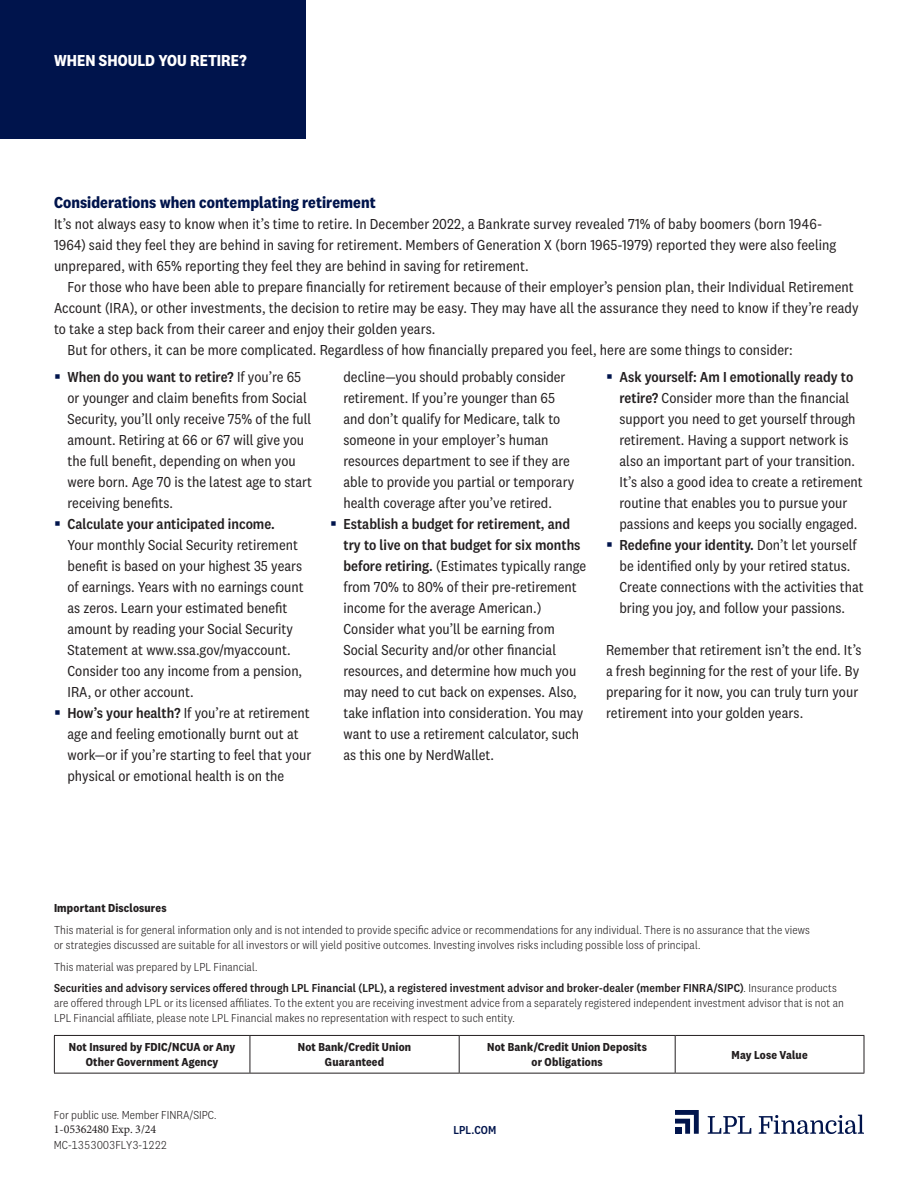
<style>
.page{position:relative;width:918px;height:1188px;background:#fff}
.page>*{position:absolute;margin:0;border:0;box-sizing:border-box;transform-origin:0 0}
.t1{font:700 16.5px "National 2 Narrow";color:#00144c}
.t2{font:700 16.5px "National 2 Narrow";letter-spacing:.005em;color:#fff}
.t3{font:15px/21px "National 2 Narrow";color:#231f20}
.t4{font:500 15px "National 2 Narrow";color:#231f20}
.t5{font:300 12px/15px "National 2 Narrow";letter-spacing:.01em;color:#231f20}
.t6{font:500 12px/21.8px "National 2 Narrow";letter-spacing:.01em;color:#231f20}
.t7{font:700 12px/15px "National 2 Narrow";letter-spacing:.015em;color:#231f20;text-align:center}
.t8{font:300 12px "National 2 Narrow";letter-spacing:-.01em;color:#231f20}
.t9{font:12px "Minion Pro";letter-spacing:-.01em;color:#231f20}
.t10{font:500 12px "National 2 Narrow";letter-spacing:.01em;color:#00144c}
.s1{font-weight:500}
.s2{font-weight:300}
</style>
<div class="page">
<svg style="left:675px;top:1110px;width:24px;height:24px"></svg>
<div style="left:675px;top:1127px;width:6px;height:7px;background:#00144c"></div>
<svg style="left:708px;top:1116px;width:43px;height:18px"></svg>
<svg style="left:759px;top:1115px;width:105px;height:19px"></svg>
<hr style="left:54px;top:1035px;width:196px;height:1px;background:#231f20">
<hr style="left:54px;top:1036px;width:1px;height:37px;background:#231f20">
<hr style="left:250px;top:1035px;width:209px;height:1px;background:#231f20">
<hr style="left:250px;top:1036px;width:1px;height:37px;background:#231f20">
<hr style="left:459px;top:1035px;width:216px;height:1px;background:#231f20">
<hr style="left:459px;top:1036px;width:1px;height:37px;background:#231f20">
<hr style="left:675px;top:1035px;width:189px;height:1px;background:#231f20">
<hr style="left:675px;top:1036px;width:1px;height:37px;background:#231f20">
<hr style="left:864px;top:1036px;width:1px;height:37px;background:#231f20">
<hr style="left:54px;top:1073px;width:196px;height:1px;background:#231f20">
<hr style="left:250px;top:1073px;width:209px;height:1px;background:#231f20">
<hr style="left:459px;top:1073px;width:216px;height:1px;background:#231f20">
<hr style="left:675px;top:1073px;width:189px;height:1px;background:#231f20">
<div style="left:0;top:0;width:306px;height:139px;background:#00144c"></div>
<p class="t2" style="left:54px;top:50px;width:194px">WHEN SHOULD YOU RETIRE?</p>
<p class="t1" style="left:54px;top:192px;width:323px">Considerations when contemplating retirement</p>
<p class="t3" style="left:54px;top:213px;width:784px">It’s not always easy to know when it’s time to retire. In December 2022, a Bankrate survey revealed 71% of baby boomers (born 1946-<br>1964) said they feel they are behind in saving for retirement. Members of Generation X (born 1965-1979) reported they were also feeling unprepared, with 65% reporting they feel they are behind in saving for retirement.</p>
<p class="t3" style="left:68px;top:276px;width:788px">For those who have been able to prepare financially for retirement because of their employer’s pension plan, their Individual Retirement</p>
<p class="t3" style="left:54px;top:297px;width:806px">Account (IRA), or other investments, the decision to retire may be easy. They may have all the assurance they need to know if they’re ready</p>
<p class="t3" style="left:54px;top:318px;width:383px">to take a step back from their career and enjoy their golden years.</p>
<p class="t3" style="left:68px;top:339px;width:727px">But for others, it can be more complicated. Regardless of how financially prepared you feel, here are some things to consider:</p>
<p class="t3" style="left:68px;top:367px;width:246px"><span class="s1">When do you want to retire?</span> If you’re 65 or younger and claim benefits from Social Security, you’ll only receive 75% of the full amount. Retiring at 66 or 67 will give you the full benefit, depending on when you were born. Age 70 is the latest age to start receiving benefits.</p>
<p class="t4" style="left:68px;top:516px;width:209px">Calculate your anticipated income.</p>
<p class="t3" style="left:68px;top:535px;width:245px">Your monthly Social Security retirement benefit is based on your highest 35 years of earnings. Years with no earnings count as zeros. Learn your estimated benefit amount by reading your Social Security Statement at www.ssa.gov/myaccount.<br>Consider too any income from a pension, IRA, or other account.<br><span class="s1">How’s your health?</span> If you’re at retirement age and feeling emotionally burnt out at work—or if you’re starting to feel that your physical or emotional health is on the</p>
<p class="t3" style="left:620px;top:367px;width:246px"><span class="s1">Ask yourself: Am I emotionally ready to retire?</span> Consider more than the financial support you need to get yourself through retirement. Having a support network is also an important part of your transition.<br>It’s also a good idea to create a retirement routine that enables you to pursue your passions and keeps you socially engaged.<br><span class="s1">Redefine your identity.</span> Don’t let yourself be identified only by your retired status.<br>Create connections with the activities that bring you joy, and follow your passions.</p>
<p class="t3" style="left:606px;top:640px;width:257px">Remember that retirement isn’t the end. It’s a fresh beginning for the rest of your life. By preparing for it now, you can truly turn your retirement into your golden years.</p>
<p class="t3" style="left:344px;top:367px;width:232px">decline—you should probably consider retirement. If you’re younger than 65 and don’t qualify for Medicare, talk to someone in your employer’s human resources department to see if they are able to provide you partial or temporary health coverage after you’ve retired.</p>
<p class="t3" style="left:344px;top:514px;width:244px"><span class="s1">Establish a budget for retirement, and try to live on that budget for six months before retiring.</span> (Estimates typically range from 70% to 80% of their pre-retirement income for the average American.)<br>Consider what you’ll be earning from Social Security and/or other financial resources, and determine how much you may need to cut back on expenses. Also, take inflation into consideration. You may want to use a retirement calculator, such as this one by NerdWallet.</p>
<p class="t7" style="left:54px;top:900px;width:114px">Important Disclosures</p>
<p class="t5" style="left:54px;top:922px;width:758px">This material is for general information only and is not intended to provide specific advice or recommendations for any individual. There is no assurance that the views or strategies discussed are suitable for all investors or will yield positive outcomes. Investing involves risks including possible loss of principal.</p>
<p class="t6" style="left:54px;top:956px;width:784px"><span class="s2">This material was prepared by LPL Financial.<br></span>Securities and advisory services offered through LPL Financial (LPL), a registered investment advisor and broker-dealer (member FINRA/SIPC)<span class="s2">. Insurance products</span></p>
<p class="t5" style="left:54px;top:996px;width:791px">are offered through LPL or its licensed affiliates. To the extent you are receiving investment advice from a separately registered independent investment advisor that is not an<br>LPL Financial affiliate, please note LPL Financial makes no representation with respect to such entity.</p>
<p class="t7" style="left:69px;top:1040px;width:168px">Not Insured by FDIC/NCUA or Any<br>Other Government Agency</p>
<p class="t7" style="left:298px;top:1040px;width:115px">Not Bank/Credit Union<br>Guaranteed</p>
<p class="t7" style="left:487px;top:1040px;width:161px">Not Bank/Credit Union Deposits or Obligations</p>
<p class="t7" style="left:732px;top:1047px;width:78px">May Lose Value</p>
<p class="t5" style="left:54px;top:1107px;width:164px">For public use. Member FINRA/SIPC.</p>
<p class="t9" style="left:54px;top:1121px;width:104px">1-05362480 Exp. 3/24</p>
<p class="t8" style="left:54px;top:1139px;width:115px">MC-1353003FLY3-1222</p>
<p class="t10" style="left:453px;top:1123px;width:44px">LPL.COM</p>
</div>
